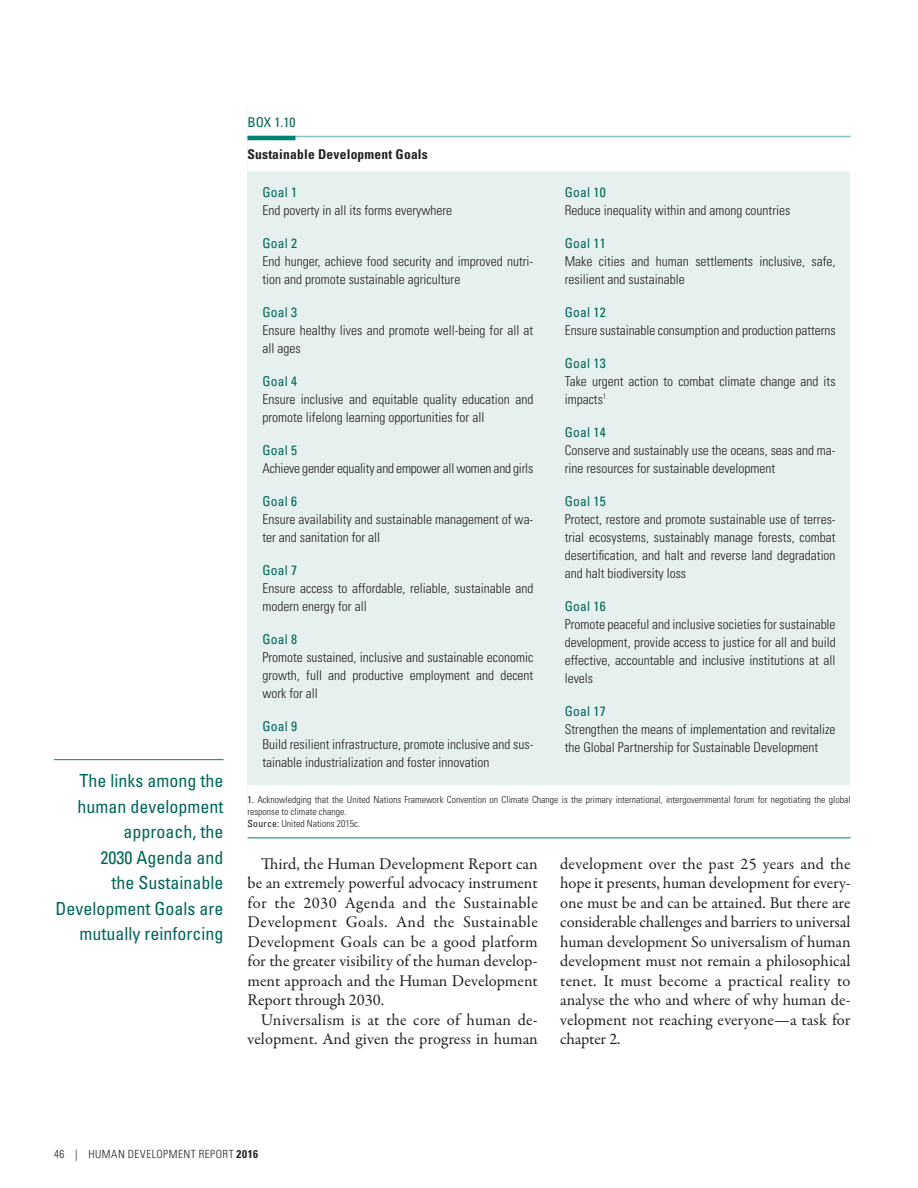
<style>
.page{position:relative;width:918px;height:1188px;background:#fff}
.page>*{position:absolute;margin:0;border:0;box-sizing:border-box;transform-origin:0 0}
.t1{font:condensed 18px/25.5px "Univers LT Std";color:#006659;text-align:right}
.t2{font:16.5px/19.5px "Garamond Premr Pro";color:#231f20;text-align:justify}
.t3{font:300 condensed 13.5px/18px "Univers LT Std";color:#231f20}
.t4{font:condensed 13.5px "Univers LT Std";letter-spacing:.015em;color:#006659}
.t5{font:700 condensed 13.5px "Univers LT Std";letter-spacing:.015em;color:#231f20}
.t6{font:300 condensed 11.25px "Univers LT Std";letter-spacing:.045em;color:#231f20}
.t7{font:300 condensed 9.75px/12px "Univers LT Std";color:#231f20}
.s1{font-weight:400}
.s2{font-weight:700}
</style>
<div class="page">
<hr style="left:54px;top:759px;width:170px;height:1px;background:#008373">
<div style="left:248px;top:108px;width:602px;height:719px;background:#e6f1ef"></div>
<div style="left:248px;top:107px;width:602px;height:38px;background:#fff"></div>
<hr style="left:248px;top:136px;width:602px;height:1px;background:#8bc0bb">
<hr style="left:248px;top:136px;width:47px;height:4px;background:#008373">
<div style="left:248px;top:144px;width:602px;height:27px;background:#fff"></div>
<div style="left:248px;top:785px;width:602px;height:34px;background:#fff"></div>
<div style="left:248px;top:809px;width:602px;height:34px;background:#fff"></div>
<hr style="left:248px;top:837px;width:602px;height:1px;background:#008373">
<h1 class="t1" style="left:56px;top:768px;width:169px">The links among the human development approach, the<br>2030 Agenda and<br>the Sustainable<br>Development Goals are mutually reinforcing</h1>
<p class="t4" style="left:248px;top:113px;width:49px">BOX 1.10</p>
<p class="t5" style="left:248px;top:146px;width:182px">Sustainable Development Goals</p>
<p class="t4" style="left:262px;top:184px;width:36px">Goal 1</p>
<p class="t3" style="left:262px;top:201px;width:191px">End poverty in all its forms everywhere</p>
<p class="t4" style="left:262px;top:235px;width:36px">Goal 2</p>
<p class="t3" style="left:262px;top:252px;width:272px">End hunger, achieve food security and improved nutri&shy;tion and promote sustainable agriculture</p>
<p class="t4" style="left:262px;top:304px;width:36px">Goal 3</p>
<p class="t3" style="left:262px;top:321px;width:272px">Ensure healthy lives and promote well-being for all at all ages</p>
<p class="t4" style="left:262px;top:373px;width:36px">Goal 4</p>
<p class="t3" style="left:262px;top:390px;width:272px">Ensure inclusive and equitable quality education and promote lifelong learning opportunities for all</p>
<p class="t4" style="left:262px;top:442px;width:36px">Goal 5</p>
<p class="t3" style="left:262px;top:459px;width:272px">Achieve gender equality and empower all women and girls</p>
<p class="t4" style="left:262px;top:493px;width:36px">Goal 6</p>
<p class="t3" style="left:262px;top:510px;width:272px">Ensure availability and sustainable management of wa&shy;ter and sanitation for all</p>
<p class="t4" style="left:262px;top:562px;width:36px">Goal 7</p>
<p class="t3" style="left:262px;top:579px;width:272px">Ensure access to affordable, reliable, sustainable and modern energy for all</p>
<p class="t4" style="left:262px;top:631px;width:36px">Goal 8</p>
<p class="t3" style="left:262px;top:648px;width:272px;text-align:justify">Promote sustained, inclusive and sustainable economic growth, full and productive employment and decent work for all</p>
<p class="t4" style="left:262px;top:718px;width:36px">Goal 9</p>
<p class="t3" style="left:262px;top:735px;width:272px">Build resilient infrastructure, promote inclusive and sus&shy;tainable industrialization and foster innovation</p>
<p class="t4" style="left:565px;top:184px;width:42px">Goal 10</p>
<p class="t3" style="left:565px;top:201px;width:227px">Reduce inequality within and among countries</p>
<p class="t4" style="left:565px;top:234px;width:42px">Goal 11</p>
<p class="t3" style="left:565px;top:252px;width:272px">Make cities and human settlements inclusive, safe, resilient and sustainable</p>
<p class="t4" style="left:565px;top:303px;width:42px">Goal 12</p>
<p class="t3" style="left:565px;top:321px;width:272px">Ensure sustainable consumption and production patterns</p>
<p class="t4" style="left:565px;top:354px;width:42px">Goal 13</p>
<p class="t3" style="left:565px;top:372px;width:272px">Take urgent action to combat climate change and its impacts<sup>1</sup></p>
<p class="t4" style="left:565px;top:424px;width:42px">Goal 14</p>
<p class="t3" style="left:565px;top:441px;width:272px">Conserve and sustainably use the oceans, seas and ma&shy;rine resources for sustainable development</p>
<p class="t4" style="left:565px;top:493px;width:42px">Goal 15</p>
<p class="t3" style="left:565px;top:510px;width:272px;text-align:justify">Protect, restore and promote sustainable use of terres&shy;trial ecosystems, sustainably manage forests, combat desertification, and halt and reverse land degradation and halt biodiversity loss</p>
<p class="t4" style="left:565px;top:598px;width:42px">Goal 16</p>
<p class="t3" style="left:565px;top:615px;width:272px;text-align:justify">Promote peaceful and inclusive societies for sustainable development, provide access to justice for all and build effective, accountable and inclusive institutions at all levels</p>
<p class="t4" style="left:565px;top:703px;width:42px">Goal 17</p>
<p class="t3" style="left:565px;top:720px;width:272px">Strengthen the means of implementation and revitalize the Global Partnership for Sustainable Development</p>
<p class="t7" style="left:248px;top:794px;width:605px"><span class="s1">1.</span> Acknowledging that the United Nations Framework Convention on Climate Change is the primary international, intergovernmental forum for negotiating the global response to climate change.<br><span class="s1">Source:</span> United Nations 2015c.</p>
<p class="t2" style="left:248px;top:854px;width:292px;text-indent:13px">Third, the Human Development Report can be an extremely powerful advocacy instrument for the 2030 Agenda and the Sustainable Development Goals. And the Sustainable Development Goals can be a good platform for the greater visibility of the human develop&shy;ment approach and the Human Development Report through 2030.</p>
<p class="t2" style="left:248px;top:1010px;width:292px;text-align:right">Universalism is at the core of human de&shy;velopment. And given the progress in human</p>
<p class="t2" style="left:560px;top:854px;width:292px">development over the past 25 years and the hope it presents, human development for every&shy;one must be and can be attained. But there are considerable challenges and barriers to universal human development So universalism of human development must not remain a philosophical tenet. It must become a practical reality to analyse the who and where of why human de&shy;velopment not reaching everyone—a task for chapter 2.</p>
<p class="t6" style="left:54px;top:1147px;width:206px">46 | HUMAN DEVELOPMENT REPORT <span class="s2">2016</span></p>
</div>
